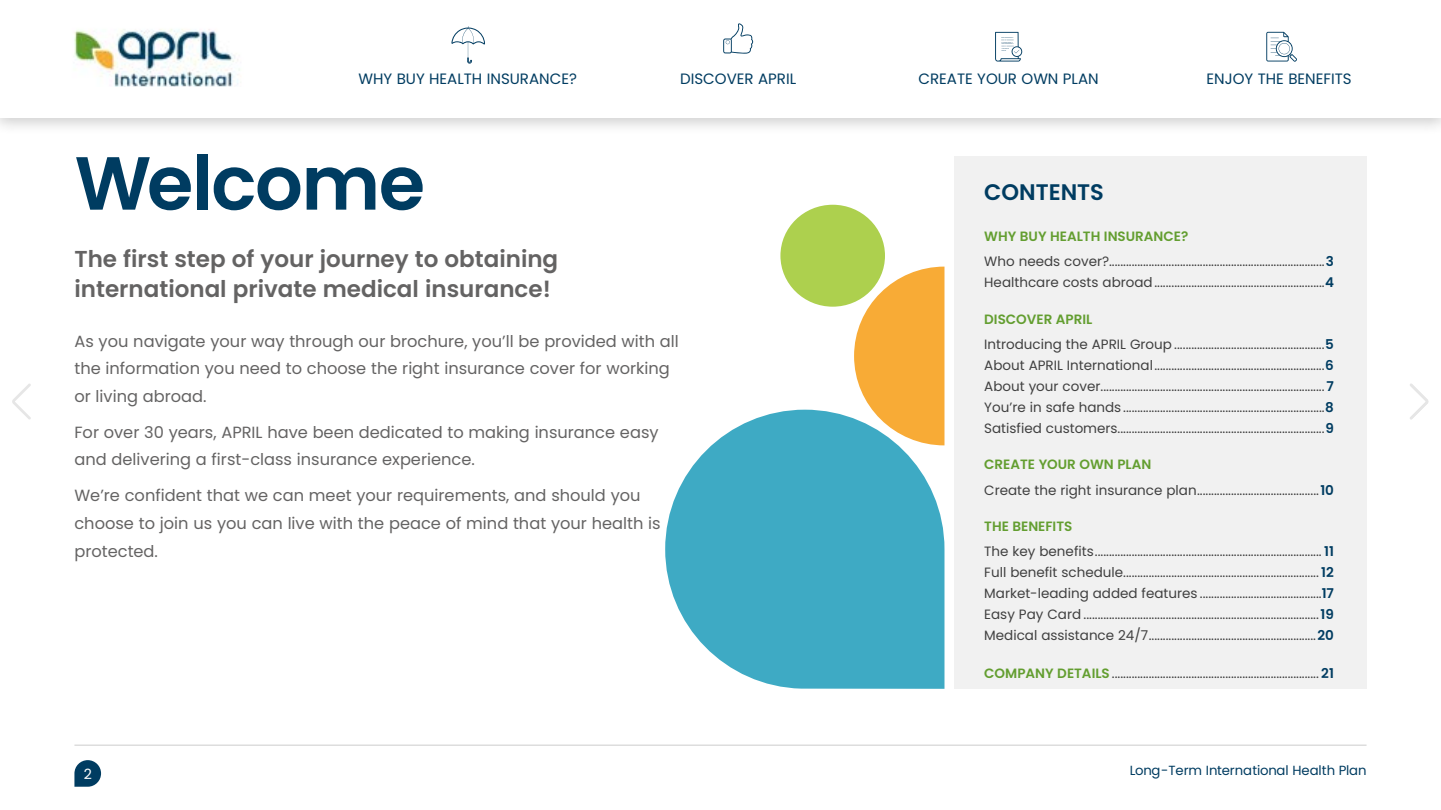
<style>
.page{position:relative;width:1441px;height:810px;background:#fff}
.page>*{position:absolute;margin:0;border:0;box-sizing:border-box;transform-origin:0 0}
.t1{font:600 75.15px "Poppins";letter-spacing:-.02em;color:#003c61}
.t2{font:600 23.1px/30.2px "Poppins";color:#646363}
.t3{font:600 22.5px "Poppins";color:#003c61}
.t4{font:16.2px/27.6px "Poppins";color:#646363}
.t5{font:15px "Poppins";color:#003c61}
.t6{font:14.1px "Poppins";color:#fff}
.t7{font:13.5px/21px "Poppins";color:#404040}
.t8{font:13.2px "Poppins";color:#003c61}
.s1{font-weight:600;color:#639e30}
.s2{font-weight:600;color:#003c61}
</style>
<div class="page">
<div style="left:0;top:0;width:1440px;height:137px;background:#000;opacity:.2"></div>
<div style="left:0;top:0;width:1440px;height:118px;background:#fff"></div>
<img style="left:74px;top:29px;width:166px;height:58px">
<hr style="left:74px;top:745px;width:1292px;height:1px;background:#ccc">
<svg style="left:1410px;top:383px;width:18px;height:37px"></svg>
<svg style="left:74px;top:760px;width:27px;height:27px"></svg>
<svg style="left:12px;top:384px;width:19px;height:36px"></svg>
<svg style="left:451px;top:26px;width:34px;height:38px"></svg>
<svg style="left:995px;top:32px;width:27px;height:30px"></svg>
<svg style="left:1266px;top:32px;width:30px;height:30px"></svg>
<svg style="left:723px;top:23px;width:30px;height:31px"></svg>
<div style="left:954px;top:156px;width:412px;height:533px;background:#f1f1f1"></div>
<div style="left:780px;top:205px;width:104px;height:102px;background:#add04e;border-radius:50%"></div>
<svg style="left:854px;top:267px;width:90px;height:143px"></svg>
<svg style="left:665px;top:410px;width:279px;height:279px;background:#5db5c8"></svg>
<p class="t5" style="left:358px;top:71px;width:220px">WHY BUY HEALTH INSURANCE?</p>
<p class="t5" style="left:680px;top:71px;width:117px">DISCOVER APRIL</p>
<p class="t5" style="left:918px;top:71px;width:182px">CREATE YOUR OWN PLAN</p>
<p class="t5" style="left:1206px;top:71px;width:147px">ENJOY THE BENEFITS</p>
<h1 class="t1" style="left:74px;top:140px;width:352px">Welcome</h1>
<h2 class="t2" style="left:74px;top:243px;width:485px">The first step of your journey to obtaining international private medical insurance!</h2>
<p class="t4" style="left:74px;top:327px;width:606px">As you navigate your way through our brochure, you’ll be provided with all the information you need to choose the right insurance cover for working or living abroad.</p>
<p class="t4" style="left:74px;top:418px;width:585px">For over 30 years, APRIL have been dedicated to making insurance easy and delivering a first-class insurance experience.</p>
<p class="t4" style="left:74px;top:482px;width:587px">We’re confident that we can meet your requirements, and should you choose to join us you can live with the peace of mind that your health is protected.</p>
<h3 class="t3" style="left:984px;top:179px;width:121px">CONTENTS</h3>
<p class="t7" style="left:984px;top:224px;width:351px;line-height:25.2px"><span class="s1">WHY BUY HEALTH INSURANCE?<br></span>Who needs cover?............................................................................<span class="s2">3</span></p>
<p class="t7" style="left:984px;top:272px;width:351px">Healthcare costs abroad............................................................<span class="s2">4</span></p>
<p class="t7" style="left:984px;top:306px;width:351px;line-height:25.2px"><span class="s1">DISCOVER APRIL<br></span>Introducing the APRIL Group .....................................................<span class="s2">5</span></p>
<p class="t7" style="left:984px;top:355px;width:351px;text-align:justify">About APRIL International............................................................<span class="s2">6<br></span>About your cover............................................................................... <span class="s2">7<br></span>You’re in safe hands .......................................................................<span class="s2">8<br></span>Satisfied customers.........................................................................<span class="s2">9</span></p>
<p class="t7" style="left:984px;top:452px;width:351px;line-height:25.2px"><span class="s1">CREATE YOUR OWN PLAN<br></span>Create the right insurance plan...........................................<span class="s2">10</span></p>
<p class="t7" style="left:984px;top:514px;width:351px;line-height:25.2px"><span class="s1">THE BENEFITS<br></span>The key benefits................................................................................ <span class="s2">11</span></p>
<p class="t7" style="left:984px;top:562px;width:351px;text-align:justify">Full benefit schedule..................................................................... <span class="s2">12<br></span>Market-leading added features ...........................................<span class="s2">17<br></span>Easy Pay Card ...................................................................................<span class="s2">19<br></span>Medical assistance 24/7...........................................................<span class="s2">20</span></p>
<p class="t7" style="left:984px;top:663px;width:351px"><span class="s1">COMPANY DETAILS</span> ......................................................................... <span class="s2">21</span></p>
<p class="t6" style="left:84px;top:766px;width:10px">2</p>
<p class="t8" style="left:1129px;top:763px;width:238px">Long-Term International Health Plan</p>
</div>
